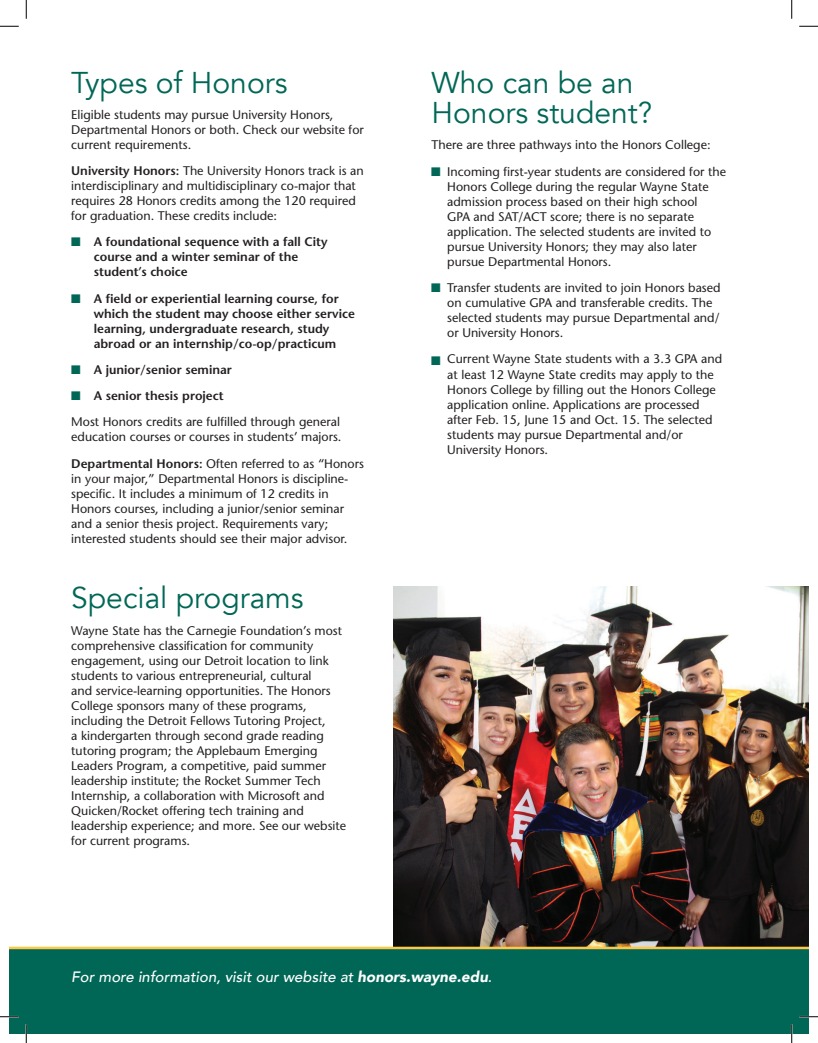
<style>
.page{position:relative;width:818px;height:1043px;background:#fff}
.page>*{position:absolute;margin:0;border:0;box-sizing:border-box;transform-origin:0 0}
.t1{font:30px/30px "Avenir";color:#006756}
.t2{font:italic 500 15px "Avenir";color:#fff}
.t3{font:12.5px/15px "Stone Sans";color:#231f20}
.t4{font:600 12.5px/15px "Stone Sans";color:#231f20}
.t5{font:12.5px "Zapf Dingbats ITC";color:#006756}
.s1{font-weight:600}
.s2{color:#006756}
.s3{font-weight:900}
</style>
<div class="page">
<img style="left:393px;top:586px;width:415px;height:360px">
<div style="left:9px;top:949px;width:799px;height:84px;background:#006756"></div>
<hr style="left:9px;top:946px;width:799px;height:3px;background:#ffc746">
<svg style="left:0;top:25px;width:19px;height:2px"></svg>
<svg style="left:799px;top:25px;width:19px;height:2px"></svg>
<svg style="left:0;top:1015px;width:19px;height:2px"></svg>
<svg style="left:799px;top:1015px;width:19px;height:2px"></svg>
<svg style="left:25px;top:0;width:2px;height:19px"></svg>
<svg style="left:25px;top:1024px;width:2px;height:18px"></svg>
<svg style="left:791px;top:0;width:1px;height:19px"></svg>
<svg style="left:790px;top:1024px;width:2px;height:18px"></svg>
<p class="t1" style="left:71px;top:68px;width:218px">Types of Honors</p>
<p class="t3" style="left:71px;top:107px;width:294px">Eligible students may pursue University Honors,<br>Departmental Honors or both. Check our website for current requirements.</p>
<p class="t3" style="left:71px;top:163px;width:294px"><span class="s1">University Honors:</span> The University Honors track is an interdisciplinary and multidisciplinary co-major that requires 28 Honors credits among the 120 required for graduation. These credits include:</p>
<p class="t4" style="left:94px;top:234px;width:235px;text-indent:-22px"><span class="s2">■</span> A foundational sequence with a fall City course and a winter seminar of the student’s choice</p>
<p class="t4" style="left:94px;top:290px;width:263px;text-indent:-22px"><span class="s2">■</span> A field or experiential learning course, for which the student may choose either service learning, undergraduate research, study abroad or an internship/co-op/practicum</p>
<p class="t4" style="left:71px;top:362px;width:162px"><span class="s2">■</span> A junior/senior seminar</p>
<p class="t4" style="left:71px;top:388px;width:154px"><span class="s2">■</span> A senior thesis project</p>
<p class="t3" style="left:71px;top:414px;width:272px">Most Honors credits are fulfilled through general education courses or courses in students’ majors.</p>
<p class="t3" style="left:71px;top:456px;width:294px"><span class="s1">Departmental Honors:</span> Often referred to as “Honors in your major,” Departmental Honors is discipline&shy;specific. It includes a minimum of 12 credits in Honors courses, including a junior/senior seminar and a senior thesis project. Requirements vary; interested students should see their major advisor.</p>
<p class="t1" style="left:71px;top:583px;width:234px">Special programs</p>
<p class="t3" style="left:71px;top:622px;width:276px">Wayne State has the Carnegie Foundation’s most comprehensive classification for community engagement, using our Detroit location to link students to various entrepreneurial, cultural<br>and service-learning opportunities. The Honors College sponsors many of these programs, including the Detroit Fellows Tutoring Project,<br>a kindergarten through second grade reading tutoring program; the Applebaum Emerging Leaders Program, a competitive, paid summer leadership institute; the Rocket Summer Tech Internship, a collaboration with Microsoft and Quicken/Rocket offering tech training and leadership experience; and more. See our website for current programs.</p>
<p class="t1" style="left:431px;top:68px;width:222px">Who can be an<br>Honors student?</p>
<p class="t3" style="left:431px;top:137px;width:281px">There are three pathways into the Honors College:</p>
<p class="t5" style="left:431px;top:166px;width:11px">■</p>
<p class="t3" style="left:447px;top:164px;width:280px">Incoming first-year students are considered for the Honors College during the regular Wayne State admission process based on their high school<br>GPA and SAT/ACT score; there is no separate application. The selected students are invited to pursue University Honors; they may also later pursue Departmental Honors.</p>
<p class="t3" style="left:447px;top:280px;width:275px">Transfer students are invited to join Honors based on cumulative GPA and transferable credits. The selected students may pursue Departmental and/ or University Honors.</p>
<p class="t3" style="left:447px;top:351px;width:276px">Current Wayne State students with a 3.3 GPA and at least 12 Wayne State credits may apply to the Honors College by filling out the Honors College application online. Applications are processed after Feb. 15, June 15 and Oct. 15. The selected students may pursue Departmental and/or University Honors.</p>
<p class="t5" style="left:431px;top:282px;width:11px">■</p>
<p class="t5" style="left:431px;top:354px;width:11px">■</p>
<p class="t2" style="left:71px;top:968px;width:422px">For more information, visit our website at <span class="s3">honors.wayne.edu</span>.</p>
</div>
